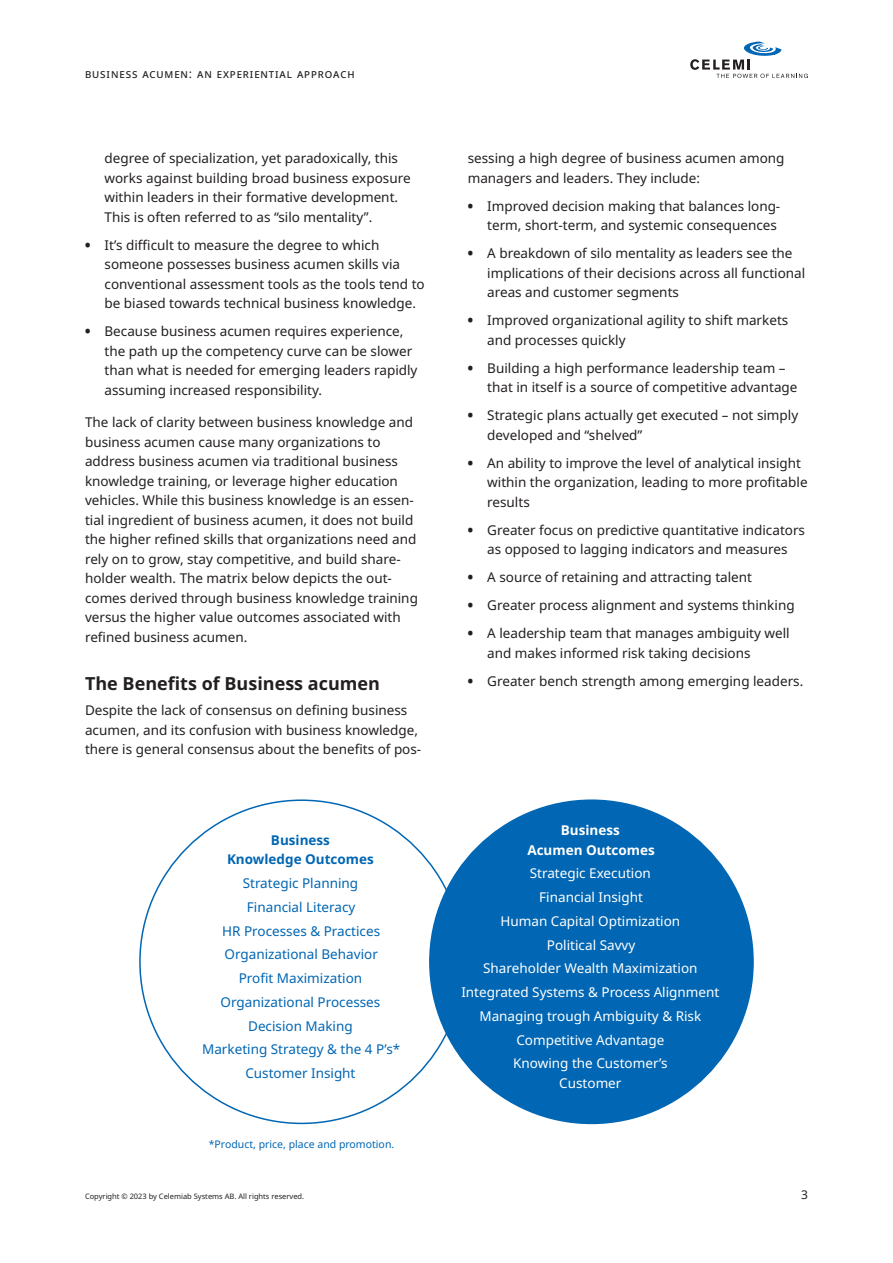
<style>
.page{position:relative;width:893px;height:1263px;background:#fff}
.page>*{position:absolute;margin:0;border:0;box-sizing:border-box;transform-origin:0 0}
.Headline{font:700 18px "Noto Sans";color:#231f20}
.Body_text_-_no_indent{font:13.5px/19.5px "Noto Sans";color:#231f20}
.t1{font:13.5px/19.5px "Noto Sans";color:#fff;text-align:center}
.t2{font:13.5px "Noto Sans";color:#0166b3}
.t3{font:700 13.5px/19.5px "Noto Sans";color:#0166b3;text-align:center}
.t4{font:700 13.5px/19.5px "Noto Sans";color:#fff;text-align:center}
.t5{font:12px "Noto Sans";letter-spacing:.075em;color:#231f20}
.Body_text_-_no_indent-2{font:10.5px "Noto Sans";color:#0166b3}
.t6{font:7.5px "Noto Sans";color:#231f20}
.s1{font-weight:900}
</style>
<div class="page">
<svg style="left:690px;top:42px;width:118px;height:36px"></svg>
<div style="left:430px;top:800px;width:323px;height:323px;background:#0166b3;border-radius:50%"></div>
<p class="t5" style="left:85px;top:65px;width:271px">Business Acumen: An Experiential Approach</p>
<p class="Body_text_-_no_indent" style="left:105px;top:149px;width:308px">degree of specialization, yet paradoxically, this works against building broad business exposure within leaders in their formative development.<br>This is often referred to as “silo mentality”.</p>
<p class="Body_text_-_no_indent" style="left:105px;top:235px;width:322px;text-indent:-20px"><span class="s1">•</span> It’s difficult to measure the degree to which someone possesses business acumen skills via conventional assessment tools as the tools tend to be biased towards technical business knowledge.</p>
<p class="Body_text_-_no_indent" style="left:105px;top:322px;width:314px;text-indent:-20px"><span class="s1">•</span> Because business acumen requires experience, the path up the competency curve can be slower than what is needed for emerging leaders rapidly assuming increased responsibility.</p>
<p class="Body_text_-_no_indent" style="left:85px;top:413px;width:334px">The lack of clarity between business knowledge and business acumen cause many organizations to address business acumen via traditional business knowledge training, or leverage higher education vehicles. While this business knowledge is an essen&shy;tial ingredient of business acumen, it does not build the higher refined skills that organizations need and rely on to grow, stay competitive, and build share&shy;holder wealth. The matrix below depicts the out&shy;comes derived through business knowledge training versus the higher value outcomes associated with refined business acumen.</p>
<p class="Headline" style="left:85px;top:670px;width:296px">The Benefits of Business acumen</p>
<p class="Body_text_-_no_indent" style="left:85px;top:701px;width:338px">Despite the lack of consensus on defining business acumen, and its confusion with business knowledge, there is general consensus about the benefits of pos-</p>
<p class="t3" style="left:227px;top:830px;width:148px">Business<br>Knowledge Outcomes</p>
<p class="t2" style="left:243px;top:874px;width:117px">Strategic Planning</p>
<p class="t2" style="left:247px;top:897px;width:110px">Financial Literacy</p>
<p class="t2" style="left:222px;top:921px;width:160px">HR Processes &amp; Practices</p>
<p class="t2" style="left:224px;top:945px;width:155px">Organizational Behavior</p>
<p class="t2" style="left:239px;top:969px;width:125px">Profit Maximization</p>
<p class="t2" style="left:221px;top:992px;width:161px">Organizational Processes</p>
<p class="t2" style="left:248px;top:1016px;width:106px">Decision Making</p>
<p class="t2" style="left:202px;top:1040px;width:200px">Marketing Strategy &amp; the 4 P’s*</p>
<p class="t2" style="left:245px;top:1064px;width:112px">Customer Insight</p>
<p class="Body_text_-_no_indent-2" style="left:209px;top:1136px;width:187px">*Product, price, place and promotion.</p>
<p class="t6" style="left:85px;top:1191px;width:221px">Copyright © 2023 by Celemiab Systems AB. All rights reserved.</p>
<p class="Body_text_-_no_indent" style="left:468px;top:149px;width:318px">sessing a high degree of business acumen among managers and leaders. They include:</p>
<p class="Body_text_-_no_indent" style="left:468px;top:196px;width:314px;text-align:right"><span class="s1">•</span> Improved decision making that balances long&shy;term, short-term, and systemic consequences</p>
<p class="Body_text_-_no_indent" style="left:487px;top:244px;width:320px;text-indent:-20px"><span class="s1">•</span> A breakdown of silo mentality as leaders see the implications of their decisions across all functional areas and customer segments</p>
<p class="Body_text_-_no_indent" style="left:487px;top:311px;width:303px;text-indent:-20px"><span class="s1">•</span> Improved organizational agility to shift markets and processes quickly</p>
<p class="Body_text_-_no_indent" style="left:487px;top:358px;width:312px;text-indent:-20px"><span class="s1">•</span> Building a high performance leadership team – that in itself is a source of competitive advantage</p>
<p class="Body_text_-_no_indent" style="left:487px;top:406px;width:312px;text-indent:-20px"><span class="s1">•</span> Strategic plans actually get executed – not simply developed and “shelved”</p>
<p class="Body_text_-_no_indent" style="left:487px;top:453px;width:322px;text-indent:-20px"><span class="s1">•</span> An ability to improve the level of analytical insight within the organization, leading to more profitable results</p>
<p class="Body_text_-_no_indent" style="left:468px;top:520px;width:339px;text-align:center"><span class="s1">•</span> Greater focus on predictive quantitative indicators as opposed to lagging indicators and measures</p>
<p class="Body_text_-_no_indent" style="left:468px;top:568px;width:286px"><span class="s1">•</span> A source of retaining and attracting talent</p>
<p class="Body_text_-_no_indent" style="left:468px;top:596px;width:328px"><span class="s1">•</span> Greater process alignment and systems thinking</p>
<p class="Body_text_-_no_indent" style="left:487px;top:624px;width:304px;text-indent:-20px"><span class="s1">•</span> A leadership team that manages ambiguity well and makes informed risk taking decisions</p>
<p class="Body_text_-_no_indent" style="left:468px;top:671px;width:337px"><span class="s1">•</span> Greater bench strength among emerging leaders.</p>
<p class="t4" style="left:527px;top:821px;width:129px">Business<br>Acumen Outcomes</p>
<p class="t1" style="left:530px;top:864px;width:123px">Strategic Execution</p>
<p class="t1" style="left:539px;top:888px;width:105px">Financial Insight</p>
<p class="t1" style="left:500px;top:911px;width:181px">Human Capital Optimization</p>
<p class="t1" style="left:547px;top:935px;width:90px">Political Savvy</p>
<p class="t1" style="left:483px;top:959px;width:216px">Shareholder Wealth Maximization</p>
<p class="t1" style="left:461px;top:983px;width:259px">Integrated Systems &amp; Process Alignment</p>
<p class="t1" style="left:479px;top:1006px;width:223px">Managing trough Ambiguity &amp; Risk</p>
<p class="t1" style="left:516px;top:1030px;width:150px">Competitive Advantage</p>
<p class="t1" style="left:513px;top:1054px;width:156px">Knowing the Customer’s<br>Customer</p>
<p class="t5" style="left:801px;top:1186px;width:8px">3</p>
</div>
